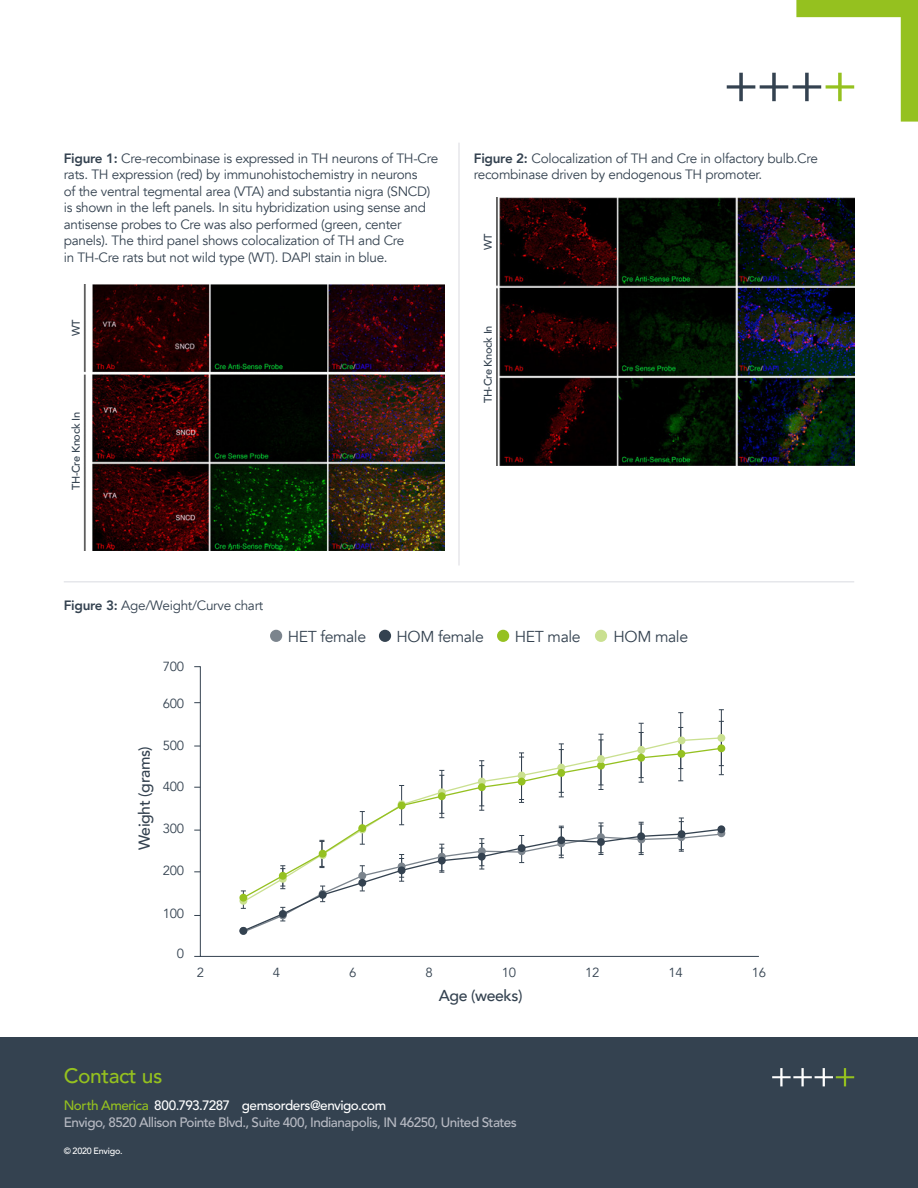
<style>
.page{position:relative;width:918px;height:1188px;background:#fff}
.page>*{position:absolute;margin:0;border:0;box-sizing:border-box;transform-origin:0 0}
.t1{font:500 21px "Avenir";letter-spacing:-.02em;color:#95c11f}
.t2{font:15.75px "Avenir";letter-spacing:-.025em;color:#344250}
.t3{font:500 15.75px "Avenir";letter-spacing:-.025em;color:#344250}
.t4{font:13.5px/16.5px "Avenir";letter-spacing:-.02em;color:#344250}
.t5{font:500 13.5px/16.5px "Avenir LT Std";letter-spacing:-.035em;color:#b7bac3}
.t6{font:13.2px "Avenir";letter-spacing:-.025em;color:#344250}
.t7{font:500 11.1px "Avenir";letter-spacing:-.025em;color:#344250}
.t8{font:500 9px "Avenir LT Std";letter-spacing:-.025em;color:#fff}
.s1{font-weight:800}
.s2{color:#95c11f}
.s3{color:#fff}
</style>
<div class="page">
<svg style="left:727px;top:0;width:191px;height:122px"></svg>
<div style="left:0;top:1037px;width:918px;height:151px;background:#344250"></div>
<svg style="left:772px;top:1068px;width:82px;height:18px"></svg>
<hr style="left:458px;top:143px;width:2px;height:423px;background:#e6e7eb">
<hr style="left:64px;top:581px;width:790px;height:2px;background:#e6e7eb">
<svg style="left:194px;top:666px;width:565px;height:291px"></svg>
<div style="left:379px;top:630px;width:12px;height:12px;background:#344250;border-radius:50%"></div>
<div style="left:270px;top:630px;width:12px;height:12px;background:#7b848d;border-radius:50%"></div>
<div style="left:497px;top:630px;width:12px;height:12px;background:#95c121;border-radius:50%"></div>
<div style="left:595px;top:630px;width:12px;height:12px;background:#cae090;border-radius:50%"></div>
<hr style="left:721px;top:710px;width:1px;height:65px;background:#344250">
<hr style="left:641px;top:723px;width:1px;height:59px;background:#344250">
<hr style="left:601px;top:740px;width:1px;height:45px;background:#344250">
<svg style="left:598px;top:734px;width:6px;height:7px"></svg>
<svg style="left:559px;top:744px;width:5px;height:3px"></svg>
<hr style="left:680px;top:713px;width:1px;height:68px;background:#344250">
<div style="left:239px;top:927px;width:8px;height:8px;background:#344250;border-radius:50%"></div>
<div style="left:678px;top:737px;width:8px;height:7px;background:#cae090;border-radius:50%"></div>
<div style="left:717px;top:734px;width:8px;height:8px;background:#cae090;border-radius:50%"></div>
<div style="left:717px;top:744px;width:8px;height:8px;background:#95c121;border-radius:50%"></div>
<svg style="left:239px;top:894px;width:8px;height:8px"></svg>
<svg style="left:242px;top:747px;width:481px;height:81px"></svg>
<svg style="left:242px;top:828px;width:481px;height:105px"></svg>
<img style="left:83px;top:284px;width:361px;height:266px">
<img style="left:496px;top:198px;width:358px;height:268px">
<p class="t4" style="left:64px;top:150px;width:376px"><span class="s1">Figure 1:</span> Cre-recombinase is expressed in TH neurons of TH-Cre rats. TH expression (red) by immunohistochemistry in neurons<br>of the ventral tegmental area (VTA) and substantia nigra (SNCD) is shown in the left panels. In situ hybridization using sense and antisense probes to Cre was also performed (green, center panels). The third panel shows colocalization of TH and Cre<br>in TH-Cre rats but not wild type (WT). DAPI stain in blue.</p>
<p class="t4" style="left:474px;top:150px;width:346px"><span class="s1">Figure 2:</span> Colocalization of TH and Cre in olfactory bulb.Cre recombinase driven by endogenous TH promoter.</p>
<p class="t7" style="left:478px;top:250px;width:18px;rotate:-90deg">WT</p>
<p class="t7" style="left:66px;top:336px;width:18px;rotate:-90deg">WT</p>
<p class="t7" style="left:66px;top:490px;width:80px;rotate:-90deg">TH-Cre Knock In</p>
<p class="t7" style="left:478px;top:403px;width:80px;rotate:-90deg">TH-Cre Knock In</p>
<p class="t4" style="left:64px;top:597px;width:201px"><span class="s1">Figure 3:</span> Age/Weight/Curve chart</p>
<p class="t3" style="left:131px;top:850px;width:105px;rotate:-90deg">Weight (grams)</p>
<p class="t6" style="left:163px;top:659px;width:23px">700</p>
<p class="t6" style="left:163px;top:696px;width:23px">600</p>
<p class="t6" style="left:163px;top:737px;width:23px">500</p>
<p class="t6" style="left:163px;top:778px;width:23px">400</p>
<p class="t6" style="left:163px;top:821px;width:23px">300</p>
<p class="t6" style="left:163px;top:862px;width:23px">200</p>
<p class="t6" style="left:163px;top:905px;width:23px">100</p>
<p class="t6" style="left:177px;top:946px;width:9px">0</p>
<p class="t2" style="left:288px;top:627px;width:80px">HET female</p>
<p class="t2" style="left:397px;top:627px;width:89px">HOM female</p>
<p class="t2" style="left:515px;top:627px;width:67px">HET male</p>
<p class="t2" style="left:614px;top:627px;width:76px">HOM male</p>
<p class="t6" style="left:197px;top:965px;width:9px">2</p>
<p class="t6" style="left:273px;top:965px;width:9px">4</p>
<p class="t6" style="left:349px;top:965px;width:9px">6</p>
<p class="t6" style="left:426px;top:965px;width:9px">8</p>
<p class="t6" style="left:502px;top:965px;width:16px">10</p>
<p class="t6" style="left:585px;top:965px;width:16px">12</p>
<p class="t6" style="left:669px;top:965px;width:16px">14</p>
<p class="t6" style="left:752px;top:965px;width:16px">16</p>
<h1 class="t1" style="left:64px;top:1058px;width:100px">Contact us</h1>
<p class="t3" style="left:439px;top:982px;width:85px">Age (weeks)</p>
<p class="t5" style="left:64px;top:1098px;width:455px"><span class="s2">North America</span> <span class="s3">800.793.7287 gemsorders@envigo.com<br></span>Envigo, 8520 Allison Pointe Blvd., Suite 400, Indianapolis, IN 46250, United States</p>
<p class="t8" style="left:64px;top:1146px;width:60px">© 2020 Envigo.</p>
</div>
